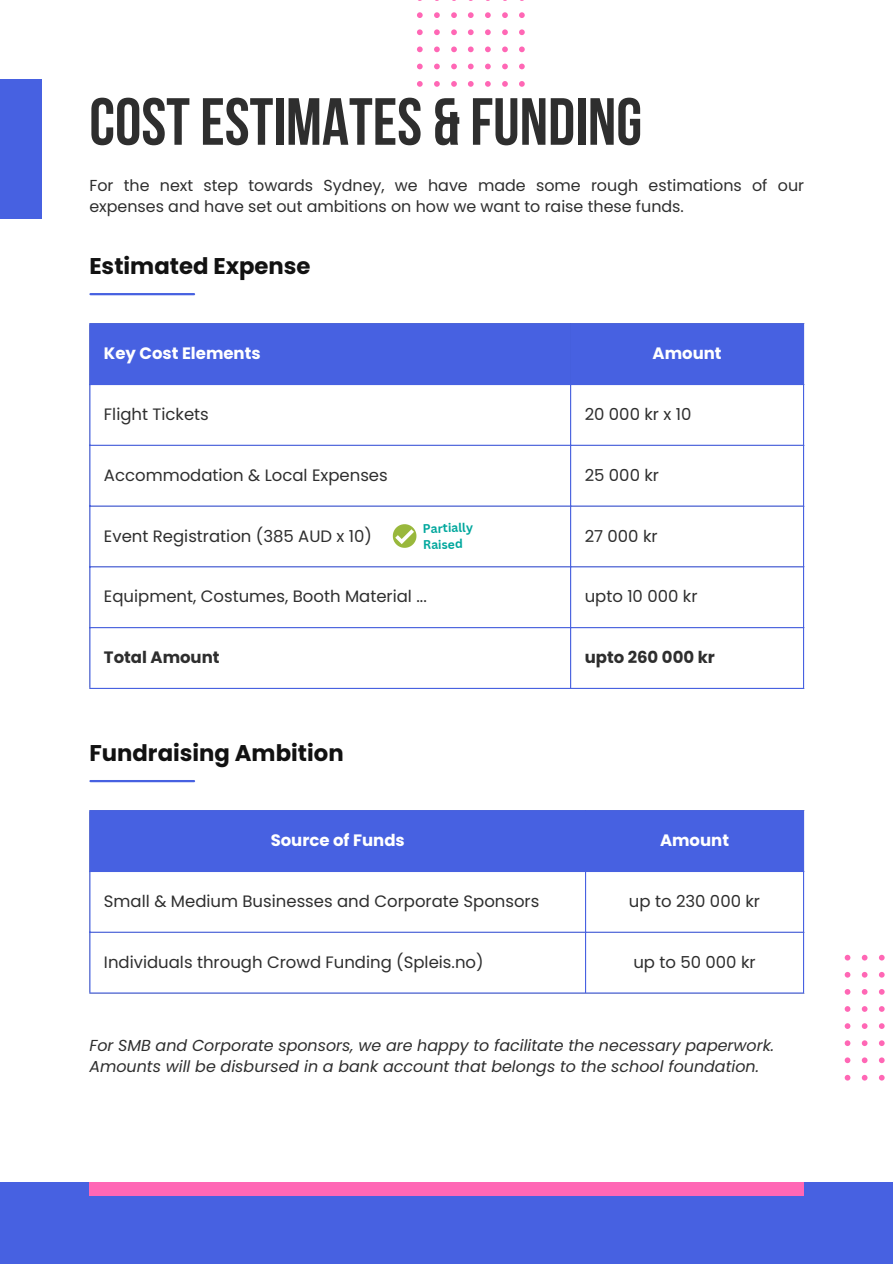
<style>
.page{position:relative;width:893px;height:1264px;background:#fff}
.page>*{position:absolute;margin:0;border:0;box-sizing:border-box;transform-origin:0 0}
.t1{font:700 66.45px "Bebas Neue";color:#2e2e2e}
.t2{font:700 22.8px "Poppins";color:#121212}
.t3{font:16.5px "Poppins";color:#2e2e2e}
.t4{font:700 16.5px "Poppins";color:#fff}
.t5{font:700 16.5px "Poppins";color:#2e2e2e}
.t6{font:italic 15.9px/21.3px "Poppins";color:#2e2e2e}
.t7{font:15.9px/21.3px "Poppins";color:#2e2e2e}
.t8{font:700 12.3px/16.4px "Canva Sans";color:#00a79d}
</style>
<div class="page">
<hr style="left:90px;top:780px;width:104px;height:2px;background:#4761e1">
<hr style="left:90px;top:293px;width:104px;height:2px;background:#4761e1">
<div style="left:90px;top:324px;width:712px;height:60px;background:#4761e1"></div>
<hr style="left:89px;top:324px;width:1px;height:364px;background:#4761e1">
<hr style="left:570px;top:324px;width:1px;height:364px;background:#4761e1">
<hr style="left:802px;top:324px;width:2px;height:364px;background:#4761e1">
<hr style="left:89px;top:323px;width:715px;height:1px;background:#4761e1">
<hr style="left:89px;top:384px;width:715px;height:1px;background:#4761e1">
<hr style="left:89px;top:445px;width:715px;height:1px;background:#4761e1">
<hr style="left:89px;top:505px;width:715px;height:1px;background:#4761e1">
<hr style="left:89px;top:566px;width:715px;height:1px;background:#4761e1">
<hr style="left:89px;top:627px;width:715px;height:1px;background:#4761e1">
<hr style="left:89px;top:688px;width:715px;height:1px;background:#4761e1">
<div style="left:90px;top:811px;width:712px;height:59px;background:#4761e1"></div>
<hr style="left:89px;top:811px;width:1px;height:181px;background:#4761e1">
<hr style="left:585px;top:811px;width:1px;height:181px;background:#4761e1">
<hr style="left:802px;top:811px;width:2px;height:181px;background:#4761e1">
<hr style="left:89px;top:810px;width:715px;height:1px;background:#4761e1">
<hr style="left:89px;top:870px;width:715px;height:2px;background:#4761e1">
<hr style="left:89px;top:931px;width:715px;height:1px;background:#4761e1">
<hr style="left:89px;top:992px;width:715px;height:1px;background:#4761e1">
<div style="left:0;top:1182px;width:892px;height:81px;background:#4761e1"></div>
<div style="left:89px;top:1182px;width:715px;height:13px;background:#ff67b5"></div>
<svg style="left:417px;top:0;width:108px;height:87px"></svg>
<div style="left:0;top:79px;width:42px;height:140px;background:#4761e1"></div>
<svg style="left:844px;top:954px;width:41px;height:127px"></svg>
<svg style="left:393px;top:524px;width:23px;height:24px"></svg>
<h1 class="t1" style="left:89px;top:95px;width:554px">COSTESTIMATES &amp; FUNDING</h1>
<p class="t7" style="left:89px;top:175px;width:716px">For the next step towards Sydney, we have made some rough estimations of our expenses and have set out ambitions on how we want to raise these funds.</p>
<h2 class="t2" style="left:89px;top:250px;width:223px">Estimated Expense</h2>
<p class="t4" style="left:104px;top:342px;width:158px">Key Cost Elements</p>
<p class="t4" style="left:652px;top:342px;width:71px">Amount</p>
<p class="t3" style="left:104px;top:402px;width:106px">Flight Tickets</p>
<p class="t3" style="left:584px;top:402px;width:108px">20 000 kr x 10</p>
<p class="t3" style="left:104px;top:463px;width:285px">Accommodation &amp; Local Expenses</p>
<p class="t3" style="left:584px;top:463px;width:76px">25 000 kr</p>
<p class="t8" style="left:422px;top:520px;width:52px;rotate:-1deg">Partially<br>Raised</p>
<p class="t3" style="left:104px;top:524px;width:269px">Event Registration (385 AUD x 10)</p>
<p class="t3" style="left:584px;top:524px;width:74px">27 000 kr</p>
<p class="t3" style="left:104px;top:585px;width:324px">Equipment, Costumes, Booth Material ...</p>
<p class="t3" style="left:584px;top:585px;width:114px">upto 10 000 kr</p>
<p class="t5" style="left:104px;top:645px;width:117px">Total Amount</p>
<p class="t5" style="left:584px;top:645px;width:132px">upto 260 000 kr</p>
<h2 class="t2" style="left:89px;top:737px;width:256px">Fundraising Ambition</h2>
<p class="t4" style="left:271px;top:828px;width:136px">Source of Funds</p>
<p class="t4" style="left:660px;top:828px;width:71px">Amount</p>
<p class="t3" style="left:104px;top:889px;width:437px">Small &amp; Medium Businesses and Corporate Sponsors</p>
<p class="t3" style="left:629px;top:889px;width:133px">up to 230 000 kr</p>
<p class="t3" style="left:104px;top:950px;width:381px">Individuals through Crowd Funding (Spleis.no)</p>
<p class="t3" style="left:633px;top:950px;width:124px">up to 50 000 kr</p>
<p class="t6" style="left:89px;top:1034px;width:686px">For SMB and Corporate sponsors, we are happy to facilitate the necessary paperwork.<br>Amounts will be disbursed in a bank account that belongs to the school foundation.</p>
</div>
